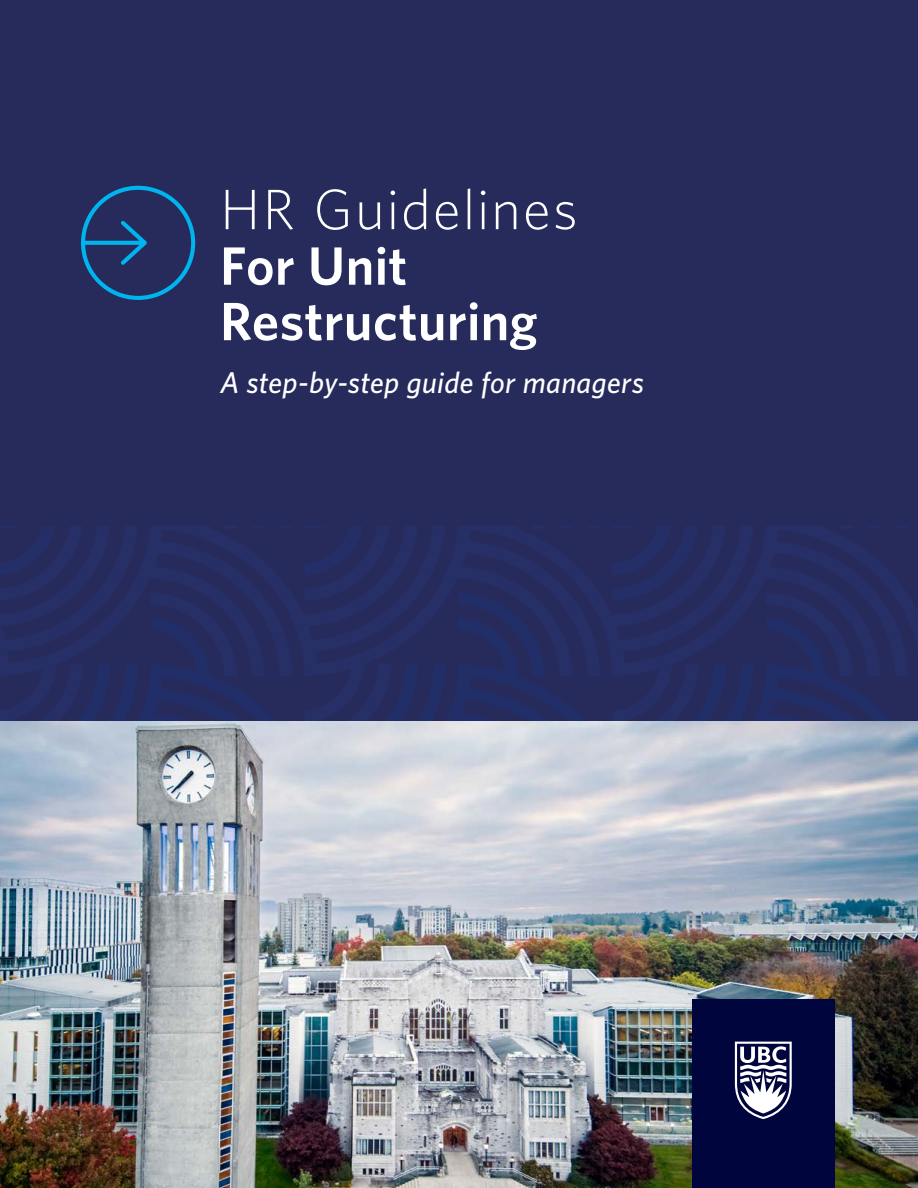
<style>
.page{position:relative;width:918px;height:1188px;background:#262b5b}
.page>*{position:absolute;margin:0;border:0;box-sizing:border-box;transform-origin:0 0}
.Header_1{font:300 57px "Whitney";letter-spacing:.035em;color:#fff}
.Header_1-2{font:600 54px/55.5px "Whitney";letter-spacing:.005em;color:#fff}
.Header_1-3{font:italic 500 30px "Whitney";letter-spacing:.015em;color:#fff}
</style>
<div class="page">
<img style="left:0;top:722px;width:918px;height:466px">
<svg style="left:0;top:576px;width:918px;height:146px"></svg>
<svg style="left:0;top:576px;width:83px;height:25px"></svg>
<svg style="left:0;top:526px;width:907px;height:50px"></svg>
<div style="left:692px;top:999px;width:142px;height:189px;background:#00053e"></div>
<svg style="left:735px;top:1042px;width:57px;height:77px"></svg>
<svg style="left:81px;top:186px;width:114px;height:114px"></svg>
<h1 class="Header_1" style="left:220px;top:171px;width:359px">HR Guidelines</h1>
<h1 class="Header_1-2" style="left:220px;top:237px;width:319px">For Unit<br>Restructuring</h1>
<h1 class="Header_1-3" style="left:220px;top:362px;width:425px">A step-by-step guide for managers</h1>
</div>
